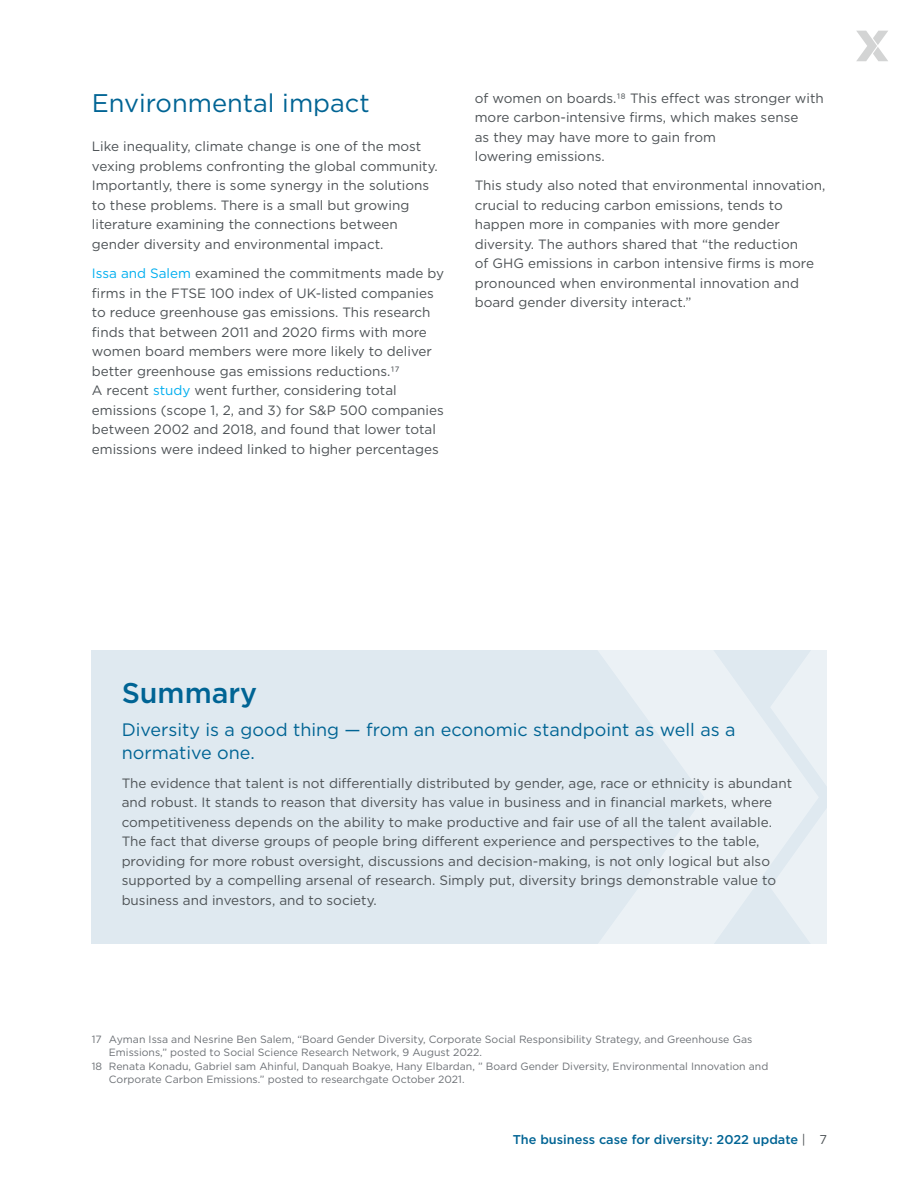
<style>
.page{position:relative;width:919px;height:1187px;background:#fff}
.page>*{position:absolute;margin:0;border:0;box-sizing:border-box;transform-origin:0 0}
.Main_heading_19_21_M{font:500 28.5px "Gotham";color:#006494}
.Headings_within_text{font:25.5px "Gotham";color:#006494}
.Intro_text_12_15_blu{font:18px/22.5px "Gotham";color:#006494}
.Body_text_9_13{font:13.5px/19.5px "Gotham";color:#4d5255}
.t1{font:500 12.75px "Gotham";color:#006494}
.Footnotes_7_9_indent{font:10.5px/13.5px "Gotham";color:#6c7075}
.s1{color:#00aeef}
.s2{font-weight:400;color:#4d5255}
</style>
<div class="page">
<svg style="left:856px;top:31px;width:32px;height:30px"></svg>
<div style="left:92px;top:650px;width:735px;height:294px;background:#dfe9f0"></div>
<svg style="left:598px;top:650px;width:220px;height:294px;fill:#ebf1f5"></svg>
<svg style="left:770px;top:650px;width:57px;height:137px"></svg>
<svg style="left:770px;top:807px;width:57px;height:137px"></svg>
<p class="Headings_within_text" style="left:92px;top:87px;width:279px">Environmental impact</p>
<p class="Body_text_9_13" style="left:92px;top:136px;width:347px">Like inequality, climate change is one of the most vexing problems confronting the global community.<br>Importantly, there is some synergy in the solutions to these problems. There is a small but growing literature examining the connections between gender diversity and environmental impact.</p>
<p class="Body_text_9_13" style="left:92px;top:263px;width:353px"><span class="s1">Issa and Salem</span> examined the commitments made by firms in the FTSE 100 index of UK-listed companies to reduce greenhouse gas emissions. This research finds that between 2011 and 2020 firms with more women board members were more likely to deliver better greenhouse gas emissions reductions.17<br>A recent <span class="s1">study</span> went further, considering total emissions (scope 1, 2, and 3) for S&amp;P 500 companies between 2002 and 2018, and found that lower total emissions were indeed linked to higher percentages</p>
<p class="Body_text_9_13" style="left:475px;top:88px;width:350px">of women on boards.18 This effect was stronger with more carbon-intensive firms, which makes sense<br>as they may have more to gain from<br>lowering emissions.</p>
<p class="Body_text_9_13" style="left:475px;top:175px;width:352px">This study also noted that environmental innovation, crucial to reducing carbon emissions, tends to happen more in companies with more gender diversity. The authors shared that “the reduction<br>of GHG emissions in carbon intensive firms is more pronounced when environmental innovation and board gender diversity interact.”</p>
<p class="Main_heading_19_21_M" style="left:122px;top:674px;width:137px">Summary</p>
<p class="Intro_text_12_15_blu" style="left:122px;top:718px;width:615px">Diversity is a good thing — from an economic standpoint as well as a normative one.</p>
<p class="Body_text_9_13" style="left:122px;top:773px;width:672px">The evidence that talent is not differentially distributed by gender, age, race or ethnicity is abundant and robust. It stands to reason that diversity has value in business and in financial markets, where competitiveness depends on the ability to make productive and fair use of all the talent available.<br>The fact that diverse groups of people bring different experience and perspectives to the table, providing for more robust oversight, discussions and decision-making, is not only logical but also supported by a compelling arsenal of research. Simply put, diversity brings demonstrable value to business and investors, and to society.</p>
<p class="Footnotes_7_9_indent" style="left:109px;top:1032px;width:645px;text-indent:-17px">17 Ayman Issa and Nesrine Ben Salem, “Board Gender Diversity, Corporate Social Responsibility Strategy, and Greenhouse Gas<br>Emissions,” posted to Social Science Research Network, 9 August 2022.</p>
<p class="Footnotes_7_9_indent" style="left:109px;top:1059px;width:661px;text-indent:-17px">18 Renata Konadu, Gabriel sam Ahinful, Danquah Boakye, Hany Elbardan, ” Board Gender Diversity, Environmental Innovation and<br>Corporate Carbon Emissions.” posted to researchgate October 2021.</p>
<p class="t1" style="left:513px;top:1130px;width:316px">The business case for diversity: 2022 update <span class="s2">| 7</span></p>
</div>
